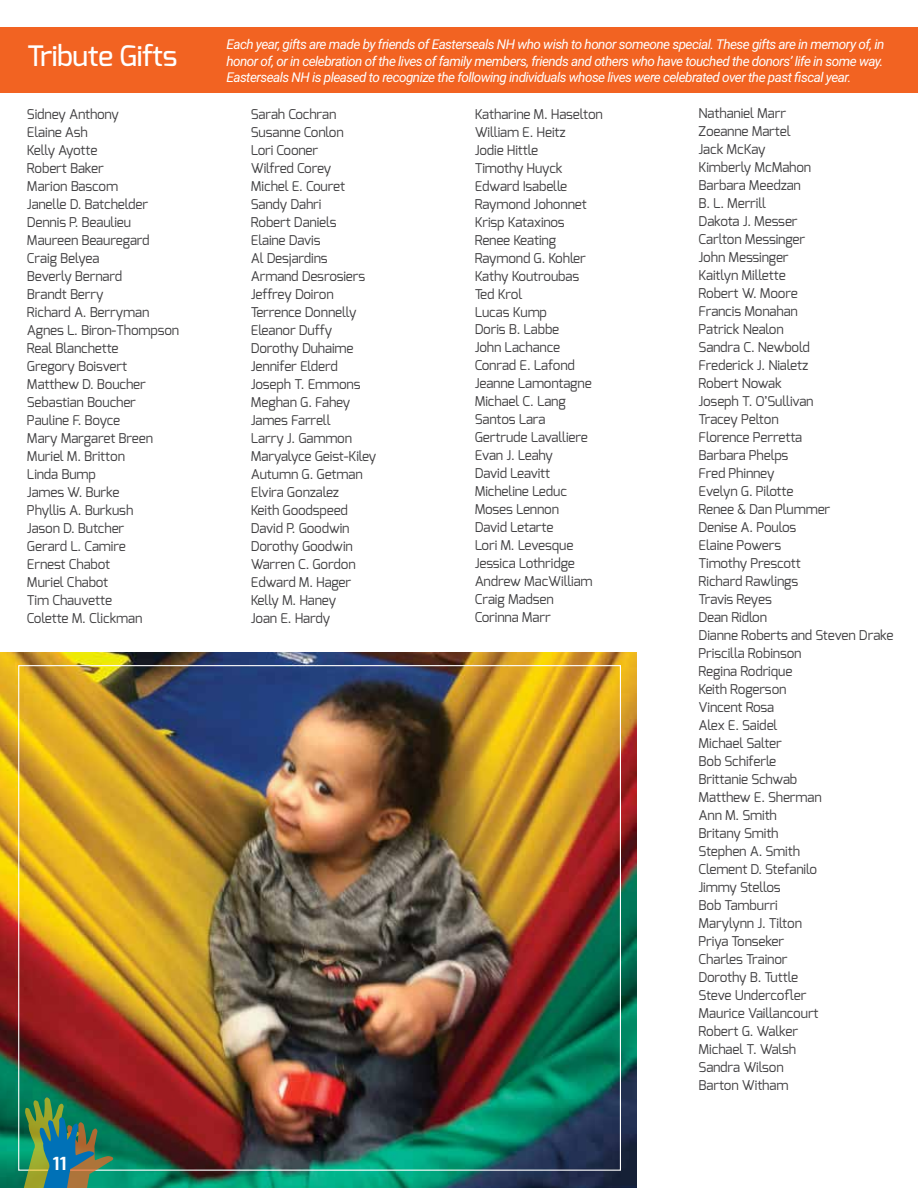
<style>
.page{position:relative;width:918px;height:1188px;background:#fff}
.page>*{position:absolute;margin:0;border:0;box-sizing:border-box;transform-origin:0 0}
.t1{font:500 28.2px "Exo";letter-spacing:-.02em;color:#fff}
.t2{font:700 18px "Exo";color:#fff}
.t3{font:13.5px/18px "Exo";letter-spacing:-.01em;color:#414042}
.t4{font:italic 13.5px/16.2px "Roboto";letter-spacing:-.04em;color:#fff;text-align:justify}
</style>
<div class="page">
<img style="left:0;top:652px;width:636px;height:536px">
<svg style="left:12px;top:1097px;width:101px;height:91px;background:#3a7c5f"></svg>
<div style="left:0;top:27px;width:918px;height:66px;background:#f26322"></div>
<h1 class="t1" style="left:27px;top:38px;width:152px">Tribute Gifts</h1>
<p class="t4" style="left:226px;top:36px;width:660px">Each year, gifts are made by friends of Easterseals NH who wish to honor someone special. These gifts are in memory of, in honor of, or in celebration of the lives of family members, friends and others who have touched the donors’ life in some way.<br>Easterseals NH is pleased to recognize the following individuals whose lives were celebrated over the past fiscal year.</p>
<p class="t3" style="left:27px;top:105px;width:154px">Sidney Anthony<br>Elaine Ash<br>Kelly Ayotte<br>Robert Baker<br>Marion Bascom<br>Janelle D. Batchelder<br>Dennis P. Beaulieu<br>Maureen Beauregard<br>Craig Belyea<br>Beverly Bernard<br>Brandt Berry<br>Richard A. Berryman<br>Agnes L. Biron-Thompson<br>Real Blanchette<br>Gregory Boisvert<br>Matthew D. Boucher<br>Sebastian Boucher<br>Pauline F. Boyce<br>Mary Margaret Breen<br>Muriel M. Britton<br>Linda Bump<br>James W. Burke<br>Phyllis A. Burkush<br>Jason D. Butcher<br>Gerard L. Camire<br>Ernest Chabot<br>Muriel Chabot<br>Tim Chauvette<br>Colette M. Clickman</p>
<p class="t3" style="left:251px;top:105px;width:127px">Sarah Cochran<br>Susanne Conlon<br>Lori Cooner<br>Wilfred Corey<br>Michel E. Couret<br>Sandy Dahri<br>Robert Daniels<br>Elaine Davis<br>Al Desjardins<br>Armand Desrosiers<br>Jeffrey Doiron<br>Terrence Donnelly<br>Eleanor Duffy<br>Dorothy Duhaime<br>Jennifer Elderd<br>Joseph T. Emmons<br>Meghan G. Fahey<br>James Farrell<br>Larry J. Gammon<br>Maryalyce Geist-Kiley<br>Autumn G. Getman<br>Elvira Gonzalez<br>Keith Goodspeed<br>David P. Goodwin<br>Dorothy Goodwin<br>Warren C. Gordon<br>Edward M. Hager<br>Kelly M. Haney<br>Joan E. Hardy</p>
<p class="t3" style="left:475px;top:105px;width:130px">Katharine M. Haselton<br>William E. Heitz<br>Jodie Hittle<br>Timothy Huyck<br>Edward Isabelle<br>Raymond Johonnet<br>Krisp Kataxinos<br>Renee Keating<br>Raymond G. Kohler<br>Kathy Koutroubas<br>Ted Krol<br>Lucas Kump<br>Doris B. Labbe<br>John Lachance<br>Conrad E. Lafond<br>Jeanne Lamontagne<br>Michael C. Lang<br>Santos Lara<br>Gertrude Lavalliere<br>Evan J. Leahy<br>David Leavitt<br>Micheline Leduc<br>Moses Lennon<br>David Letarte<br>Lori M. Levesque<br>Jessica Lothridge<br>Andrew MacWilliam<br>Craig Madsen<br>Corinna Marr</p>
<p class="t3" style="left:699px;top:105px;width:196px">Nathaniel Marr<br>Zoeanne Martel<br>Jack McKay<br>Kimberly McMahon<br>Barbara Meedzan<br>B. L. Merrill<br>Dakota J. Messer<br>Carlton Messinger<br>John Messinger<br>Kaitlyn Millette<br>Robert W. Moore<br>Francis Monahan<br>Patrick Nealon<br>Sandra C. Newbold<br>Frederick J. Nialetz<br>Robert Nowak<br>Joseph T. O’Sullivan<br>Tracey Pelton<br>Florence Perretta<br>Barbara Phelps<br>Fred Phinney<br>Evelyn G. Pilotte<br>Renee &amp; Dan Plummer<br>Denise A. Poulos<br>Elaine Powers<br>Timothy Prescott<br>Richard Rawlings<br>Travis Reyes<br>Dean Ridlon<br>Dianne Roberts and Steven Drake<br>Priscilla Robinson<br>Regina Rodrique<br>Keith Rogerson<br>Vincent Rosa<br>Alex E. Saidel<br>Michael Salter<br>Bob Schiferle<br>Brittanie Schwab<br>Matthew E. Sherman<br>Ann M. Smith<br>Britany Smith<br>Stephen A. Smith<br>Clement D. Stefanilo<br>Jimmy Stellos<br>Bob Tamburri<br>Marylynn J. Tilton<br>Priya Tonseker<br>Charles Trainor<br>Dorothy B. Tuttle<br>Steve Undercofler<br>Maurice Vaillancourt<br>Robert G. Walker<br>Michael T. Walsh<br>Sandra Wilson<br>Barton Witham</p>
<h2 class="t2" style="left:53px;top:1152px;width:15px">11</h2>
</div>
